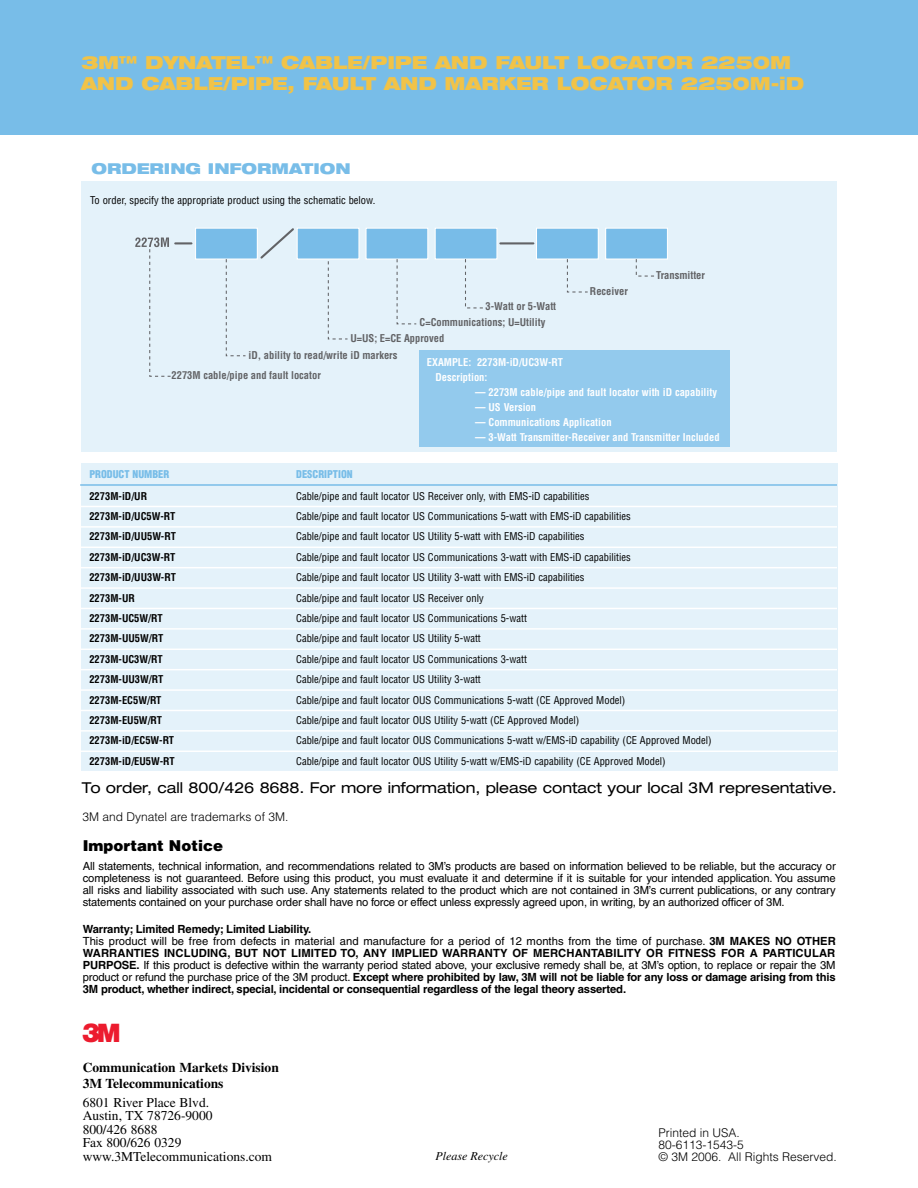
<style>
.page{position:relative;width:918px;height:1188px;background:#fff}
.page>*{position:absolute;margin:0;border:0;box-sizing:border-box;transform-origin:0 0}
.t1{font:27px "Logo 3 Mps";color:#ec1b2e}
.t2{font:900 expanded 18px/21px "Helvetica Neue";letter-spacing:-.005em;color:#f1c348}
.t3{font:expanded 15px "Helvetica Neue";letter-spacing:-.005em;color:#000}
.t4{font:900 expanded 15px "Helvetica Neue";color:#78bde8}
.t5{font:900 15px "Helvetica";color:#000}
.t6{font:13.5px/13.5px "Times";color:#000}
.t7{font:700 13.5px/16.2px "Times";color:#000}
.t8{font:300 12px/12px "Helvetica";color:#000}
.t9{font:italic 12px "Times";color:#000}
.t10{font:700 11.25px/12px "Helvetica";letter-spacing:-.015em;color:#000}
.t11{font:11.25px/12px "Helvetica";letter-spacing:-.015em;color:#000;text-align:justify}
.t12{font:condensed 10.5px "Helvetica";color:#000}
.t13{font:700 condensed 10.5px "Helvetica";color:#000}
.t14{font:700 condensed 10.5px/15px "Helvetica";color:#fff}
.t15{font:700 condensed 10.5px "Helvetica";color:#626366}
.t16{font:900 condensed 10.5px "Helvetica";color:#78bde8}
.s1{font-weight:400}
</style>
<div class="page">
<div style="left:0;top:0;width:918px;height:135px;background:#78bde8"></div>
<div style="left:81px;top:463px;width:757px;height:308px;background:#e4f2fa"></div>
<hr style="left:80px;top:484px;width:757px;height:2px;background:#78bde8">
<hr style="left:80px;top:506px;width:757px;height:1px;background:#fff">
<hr style="left:80px;top:526px;width:757px;height:2px;background:#fff">
<hr style="left:80px;top:547px;width:757px;height:1px;background:#fff">
<hr style="left:80px;top:567px;width:757px;height:1px;background:#fff">
<hr style="left:80px;top:587px;width:757px;height:2px;background:#fff">
<hr style="left:80px;top:608px;width:757px;height:1px;background:#fff">
<hr style="left:80px;top:628px;width:757px;height:2px;background:#fff">
<hr style="left:80px;top:649px;width:757px;height:1px;background:#fff">
<hr style="left:80px;top:669px;width:757px;height:1px;background:#fff">
<hr style="left:80px;top:689px;width:757px;height:2px;background:#fff">
<hr style="left:80px;top:710px;width:757px;height:1px;background:#fff">
<hr style="left:80px;top:730px;width:757px;height:2px;background:#fff">
<hr style="left:80px;top:751px;width:757px;height:1px;background:#fff">
<div style="left:81px;top:182px;width:756px;height:270px;background:#e4f2fa"></div>
<div style="left:537px;top:228px;width:61px;height:31px;background:#78bce8"></div>
<div style="left:536px;top:228px;width:63px;height:32px;border:1px solid #fff"></div>
<div style="left:606px;top:228px;width:61px;height:31px;background:#78bce8"></div>
<div style="left:605px;top:228px;width:63px;height:32px;border:1px solid #fff"></div>
<svg style="left:149px;top:248px;width:507px;height:129px"></svg>
<svg style="left:135px;top:228px;width:401px;height:112px"></svg>
<div style="left:297px;top:228px;width:62px;height:31px;background:#78bce8"></div>
<div style="left:297px;top:228px;width:62px;height:32px;border:1px solid #fff"></div>
<div style="left:420px;top:351px;width:310px;height:96px;background:#93caed"></div>
<h2 class="t2" style="left:81px;top:54px;width:725px">3M™ DYNATEL™ CABLE/PIPE AND FAULT LOCATOR 2250M<br>AND CABLE/PIPE, FAULT AND MARKER LOCATOR 2250M-iD</h2>
<h3 class="t4" style="left:91px;top:163px;width:261px">ORDERING INFORMATION</h3>
<p class="t12" style="left:90px;top:196px;width:287px">To order, specify the appropriate product using the schematic below.</p>
<p class="t15" style="left:485px;top:302px;width:72px">3-Watt or 5-Watt</p>
<p class="t15" style="left:420px;top:318px;width:127px">C=Communications; U=Utility</p>
<p class="t15" style="left:350px;top:334px;width:95px">U=US; E=CE Approved</p>
<p class="t15" style="left:590px;top:286px;width:39px">Receiver</p>
<p class="t15" style="left:656px;top:271px;width:50px">Transmitter</p>
<p class="t15" style="left:248px;top:351px;width:151px">iD, ability to read/write iD markers</p>
<p class="t15" style="left:172px;top:371px;width:151px">2273M cable/pipe and fault locator</p>
<p class="t14" style="left:436px;top:355px;width:129px;text-indent:-9px">EXAMPLE: 2273M-iD/UC3W-RT<br>Description:</p>
<p class="t14" style="left:475px;top:385px;width:243px">— 2273M cable/pipe and fault locator with iD capability</p>
<p class="t14" style="left:475px;top:400px;width:63px">— US Version</p>
<p class="t14" style="left:475px;top:415px;width:138px">— Communications Application</p>
<p class="t14" style="left:475px;top:430px;width:246px">— 3-Watt Transmitter-Receiver and Transmitter Included</p>
<p class="t16" style="left:89px;top:470px;width:81px">PRODUCT NUMBER</p>
<p class="t16" style="left:296px;top:470px;width:58px">DESCRIPTION</p>
<p class="t13" style="left:89px;top:492px;width:59px">2273M-iD/UR</p>
<p class="t12" style="left:296px;top:492px;width:295px">Cable/pipe and fault locator US Receiver only, with EMS-iD capabilities</p>
<p class="t13" style="left:89px;top:512px;width:87px">2273M-iD/UC5W-RT</p>
<p class="t12" style="left:296px;top:512px;width:336px">Cable/pipe and fault locator US Communications 5-watt with EMS-iD capabilities</p>
<p class="t13" style="left:89px;top:532px;width:88px">2273M-iD/UU5W-RT</p>
<p class="t12" style="left:296px;top:532px;width:290px">Cable/pipe and fault locator US Utility 5-watt with EMS-iD capabilities</p>
<p class="t13" style="left:89px;top:553px;width:87px">2273M-iD/UC3W-RT</p>
<p class="t12" style="left:296px;top:553px;width:336px">Cable/pipe and fault locator US Communications 3-watt with EMS-iD capabilities</p>
<p class="t13" style="left:89px;top:573px;width:88px">2273M-iD/UU3W-RT</p>
<p class="t12" style="left:296px;top:573px;width:290px">Cable/pipe and fault locator US Utility 3-watt with EMS-iD capabilities</p>
<p class="t13" style="left:89px;top:594px;width:47px">2273M-UR</p>
<p class="t12" style="left:296px;top:594px;width:189px">Cable/pipe and fault locator US Receiver only</p>
<p class="t13" style="left:89px;top:614px;width:75px">2273M-UC5W/RT</p>
<p class="t12" style="left:296px;top:614px;width:232px">Cable/pipe and fault locator US Communications 5-watt</p>
<p class="t13" style="left:89px;top:634px;width:75px">2273M-UU5W/RT</p>
<p class="t12" style="left:296px;top:634px;width:186px">Cable/pipe and fault locator US Utility 5-watt</p>
<p class="t13" style="left:89px;top:655px;width:75px">2273M-UC3W/RT</p>
<p class="t12" style="left:296px;top:655px;width:232px">Cable/pipe and fault locator US Communications 3-watt</p>
<p class="t13" style="left:89px;top:675px;width:75px">2273M-UU3W/RT</p>
<p class="t12" style="left:296px;top:675px;width:186px">Cable/pipe and fault locator US Utility 3-watt</p>
<p class="t13" style="left:89px;top:696px;width:74px">2273M-EC5W/RT</p>
<p class="t12" style="left:296px;top:696px;width:331px">Cable/pipe and fault locator OUS Communications 5-watt (CE Approved Model)</p>
<p class="t13" style="left:89px;top:716px;width:74px">2273M-EU5W/RT</p>
<p class="t12" style="left:296px;top:716px;width:285px">Cable/pipe and fault locator OUS Utility 5-watt (CE Approved Model)</p>
<p class="t13" style="left:89px;top:736px;width:86px">2273M-iD/EC5W-RT</p>
<p class="t12" style="left:296px;top:736px;width:417px">Cable/pipe and fault locator OUS Communications 5-watt w/EMS-iD capability (CE Approved Model)</p>
<p class="t13" style="left:89px;top:757px;width:87px">2273M-iD/EU5W-RT</p>
<p class="t12" style="left:296px;top:757px;width:371px">Cable/pipe and fault locator OUS Utility 5-watt w/EMS-iD capability (CE Approved Model)</p>
<h3 class="t3" style="left:82px;top:783px;width:757px">To order, call 800/426 8688. For more information, please contact your local 3M representative.</h3>
<p class="t8" style="left:82px;top:812px;width:207px">3M and Dynatel are trademarks of 3M.</p>
<h3 class="t5" style="left:83px;top:840px;width:142px">Important Notice</h3>
<p class="t11" style="left:83px;top:861px;width:755px">All statements, technical information, and recommendations related to 3M’s products are based on information believed to be reliable, but the accuracy or completeness is not guaranteed. Before using this product, you must evaluate it and determine if it is suitable for your intended application. You assume all risks and liability associated with such use. Any statements related to the product which are not contained in 3M’s current publications, or any contrary statements contained on your purchase order shall have no force or effect unless expressly agreed upon, in writing, by an authorized officer of 3M.</p>
<p class="t10" style="left:83px;top:924px;width:755px">Warranty; Limited Remedy; Limited Liability.<br><span class="s1">This product will be free from defects in material and manufacture for a period of 12 months from the time of purchase.</span> 3M MAKES NO OTHER WARRANTIES INCLUDING, BUT NOT LIMITED TO, ANY IMPLIED WARRANTY OF MERCHANTABILITY OR FITNESS FOR A PARTICULAR PURPOSE. <span class="s1">If this product is defective within the warranty period stated above, your exclusive remedy shall be, at 3M’s option, to replace or repair the 3M product or refund the purchase price of the 3M product.</span> Except where prohibited by law, 3M will not be liable for any loss or damage arising from this 3M product, whether indirect, special, incidental or consequential regardless of the legal theory asserted.</p>
<h1 class="t1" style="left:83px;top:1020px;width:44px">3</h1>
<p class="t7" style="left:83px;top:1059px;width:198px">Communication Markets Division<br>3M Telecommunications</p>
<p class="t6" style="left:83px;top:1096px;width:191px">6801 River Place Blvd.<br>Austin, TX 78726-9000<br>800/426 8688<br>Fax 800/626 0329 www.3MTelecommunications.com</p>
<p class="t9" style="left:436px;top:1152px;width:74px">Please Recycle</p>
<p class="t8" style="left:658px;top:1128px;width:180px">Printed in USA.<br>80-6113-1543-5<br>© 3M 2006. All Rights Reserved.</p>
</div>
